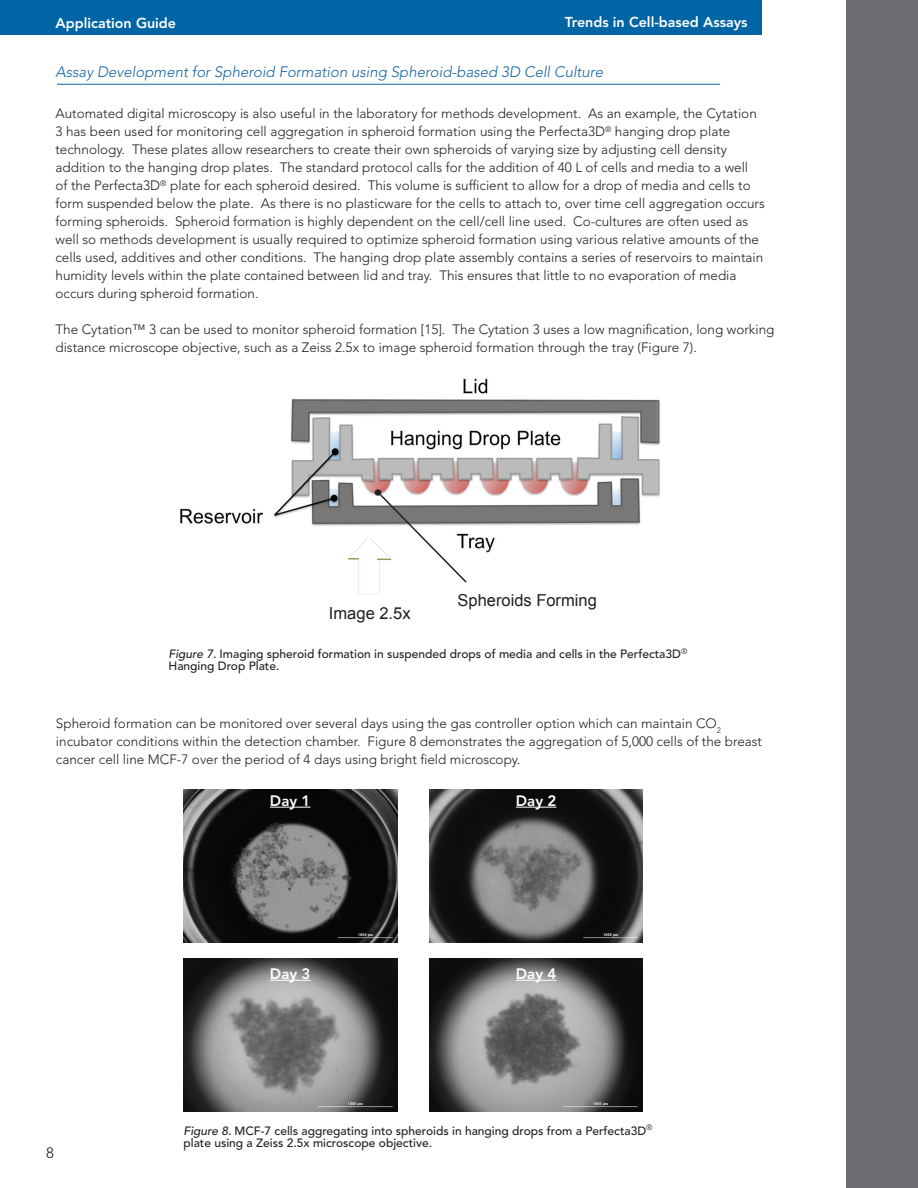
<style>
.page{position:relative;width:918px;height:1188px;background:#fff}
.page>*{position:absolute;margin:0;border:0;box-sizing:border-box;transform-origin:0 0}
.t1{font:45px "Arial Rounded MT Bold";color:#231f20}
.t2{font:16.5px "Arial";color:#231f20}
.t3{font:italic 300 15px "Avenir LT Std";color:#1565a5}
.t4{font:800 15px "Avenir LT Std";color:#fff}
.t5{font:300 15px "Avenir LT Std";color:#231f20}
.t6{font:800 14.25px "Avenir LT Std";color:#fff}
.t7{font:300 13.5px/18px "Avenir LT Std";color:#231f20}
.t8{font:500 12px/12px "Avenir LT Std";color:#231f20}
.s1{font-style:italic}
</style>
<div class="page">
<img style="left:183px;top:959px;width:214px;height:153px">
<div style="left:847px;top:0;width:71px;height:1188px;background:#6c6d70"></div>
<div style="left:0;top:0;width:762px;height:34px;background:#0065a4"></div>
<hr style="left:57px;top:84px;width:663px;height:1px;background:#1565a5">
<div style="left:167px;top:369px;width:497px;height:250px;background:#fff;opacity:.75"></div>
<img style="left:183px;top:789px;width:214px;height:153px">
<img style="left:429px;top:789px;width:214px;height:153px">
<img style="left:429px;top:959px;width:214px;height:153px">
<hr style="left:270px;top:807px;width:41px;height:1px;background:#fff">
<hr style="left:516px;top:807px;width:40px;height:1px;background:#fff">
<hr style="left:270px;top:980px;width:41px;height:1px;background:#fff">
<hr style="left:516px;top:980px;width:40px;height:1px;background:#fff">
<hr style="left:357px;top:556px;width:4px;height:39px;background:#fff;opacity:.75">
<hr style="left:378px;top:556px;width:4px;height:39px;background:#fff;opacity:.75">
<div style="left:357px;top:591px;width:24px;height:5px;background:#fff;opacity:.75"></div>
<svg style="left:346px;top:493px;width:122px;height:91px"></svg>
<p class="t6" style="left:56px;top:15px;width:122px">Application Guide</p>
<p class="t6" style="left:565px;top:14px;width:184px">Trends in Cell-based Assays</p>
<p class="t3" style="left:56px;top:63px;width:549px">Assay Development for Spheroid Formation using Spheroid-based 3D Cell Culture</p>
<p class="t7" style="left:56px;top:105px;width:711px">Automated digital microscopy is also useful in the laboratory for methods development. As an example, the Cytation 3 has been used for monitoring cell aggregation in spheroid formation using the Perfecta3D<sup>®</sup> hanging drop plate technology. These plates allow researchers to create their own spheroids of varying size by adjusting cell density addition to the hanging drop plates. The standard protocol calls for the addition of 40 L of cells and media to a well<br>of the Perfecta3D<sup>®</sup> plate for each spheroid desired. This volume is sufficient to allow for a drop of media and cells to form suspended below the plate. As there is no plasticware for the cells to attach to, over time cell aggregation occurs forming spheroids. Spheroid formation is highly dependent on the cell/cell line used. Co-cultures are often used as well so methods development is usually required to optimize spheroid formation using various relative amounts of the cells used, additives and other conditions. The hanging drop plate assembly contains a series of reservoirs to maintain humidity levels within the plate contained between lid and tray. This ensures that little to no evaporation of media occurs during spheroid formation.</p>
<p class="t7" style="left:56px;top:321px;width:720px">The Cytation™ 3 can be used to monitor spheroid formation [15]. The Cytation 3 uses a low magnification, long working distance microscope objective, such as a Zeiss 2.5x to image spheroid formation through the tray (Figure 7).</p>
<h1 class="t1" style="left:371px;top:453px;width:16px">.</h1>
<p class="t2" style="left:329px;top:602px;width:83px">Image 2.5x</p>
<p class="t2" style="left:458px;top:589px;width:141px">Spheroids Forming</p>
<p class="t8" style="left:168px;top:648px;width:520px"><span class="s1">Figure 7.</span> Imaging spheroid formation in suspended drops of media and cells in the Perfecta3D<sup>®<br></sup>Hanging Drop Plate.</p>
<p class="t7" style="left:56px;top:715px;width:708px">Spheroid formation can be monitored over several days using the gas controller option which can maintain CO<sub>2 </sub>incubator conditions within the detection chamber. Figure 8 demonstrates the aggregation of 5,000 cells of the breast cancer cell line MCF-7 over the period of 4 days using bright field microscopy.</p>
<p class="t4" style="left:270px;top:792px;width:42px">Day 1</p>
<p class="t4" style="left:516px;top:792px;width:42px">Day 2</p>
<p class="t5" style="left:46px;top:1144px;width:9px">8</p>
<p class="t4" style="left:270px;top:965px;width:42px">Day 3</p>
<p class="t4" style="left:516px;top:965px;width:42px">Day 4</p>
<p class="t8" style="left:183px;top:1125px;width:471px"><span class="s1">Figure 8.</span> MCF-7 cells aggregating into spheroids in hanging drops from a Perfecta3D<sup>® </sup>plate using a Zeiss 2.5x microscope objective.</p>
</div>
